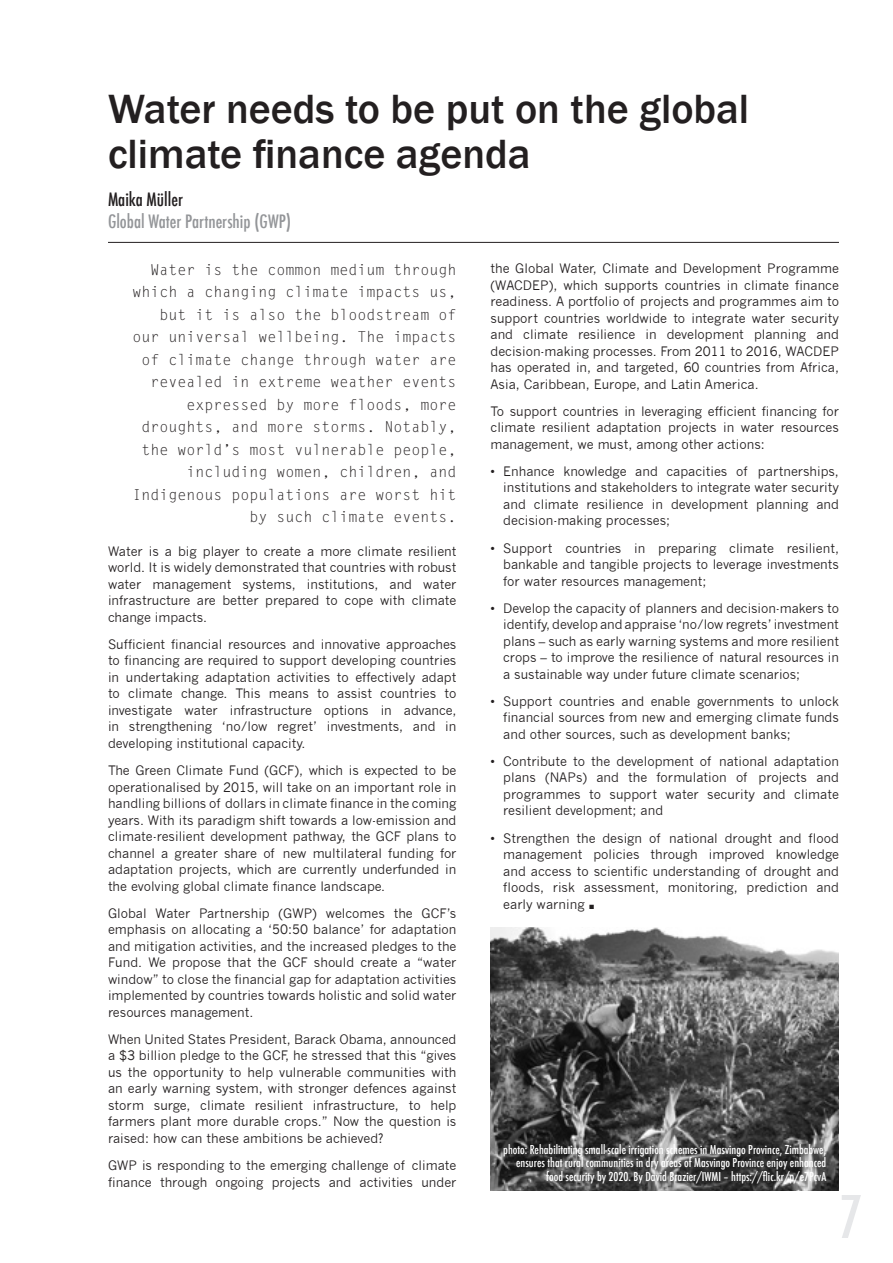
<style>
.page{position:relative;width:893px;height:1263px;background:#fff}
.page>*{position:absolute;margin:0;border:0;box-sizing:border-box;transform-origin:0 0}
.t1{font:500 condensed 57px "Futura";color:#e6e7e9}
.Body_text{font:45px "News Gothic";color:#231f20}
.HEADING{font:500 42px/45px "Franklin Gothic";color:#231f20}
.AUTHOR_-_company{font:500 condensed 18px "Futura";color:#939598}
.AUTHOR_-_name{font:500 condensed 18px "Futura";color:#231f20}
.INTRO_paragraph{font:15px/22.5px "Letter Gothic Std";color:#231f20;text-align:right}
.Body_text-2{font:12.75px/16.5px "News Gothic";color:#231f20;text-align:justify}
.PHOTO_CAPTION_white{font:500 condensed 12px/13.5px "Futura";color:#fff;text-align:right}
</style>
<div class="page">
<hr style="left:108px;top:242px;width:731px;height:1px;background:#231f20">
<img style="left:490px;top:927px;width:349px;height:264px">
<p class="HEADING" style="left:108px;top:87px;width:643px">Water needs to be put on the global climate finance agenda</p>
<p class="AUTHOR_-_name" style="left:108px;top:188px;width:76px">Maika Müller</p>
<p class="AUTHOR_-_company" style="left:108px;top:210px;width:185px">Global Water Partnership (GWP)</p>
<p class="INTRO_paragraph" style="left:132px;top:259px;width:326px">Water is the common medium through which a changing climate impacts us, but it is also the bloodstream of our universal wellbeing. The impacts of climate change through water are revealed in extreme weather events expressed by more floods, more droughts, and more storms. Notably, the world’s most vulnerable people, including women, children, and Indigenous populations are worst hit by such climate events.</p>
<p class="Body_text-2" style="left:108px;top:543px;width:350px">Water is a big player to create a more climate resilient world. It is widely demonstrated that countries with robust water management systems, institutions, and water infrastructure are better prepared to cope with climate change impacts.</p>
<p class="Body_text-2" style="left:108px;top:636px;width:350px">Sufficient financial resources and innovative approaches to financing are required to support developing countries in undertaking adaptation activities to effectively adapt to climate change. This means to assist countries to investigate water infrastructure options in advance, in strengthening ‘no/low regret’ investments, and in developing institutional capacity.</p>
<p class="Body_text-2" style="left:108px;top:762px;width:350px">The Green Climate Fund (GCF), which is expected to be operationalised by 2015, will take on an important role in handling billions of dollars in climate finance in the coming years. With its paradigm shift towards a low-emission and climate-resilient development pathway, the GCF plans to channel a greater share of new multilateral funding for adaptation projects, which are currently underfunded in the evolving global climate finance landscape.</p>
<p class="Body_text-2" style="left:108px;top:905px;width:350px">Global Water Partnership (GWP) welcomes the GCF’s emphasis on allocating a ‘50:50 balance’ for adaptation and mitigation activities, and the increased pledges to the Fund. We propose that the GCF should create a “water window” to close the financial gap for adaptation activities implemented by countries towards holistic and solid water resources management.</p>
<p class="Body_text-2" style="left:108px;top:1031px;width:350px">When United States President, Barack Obama, announced a $3 billion pledge to the GCF, he stressed that this “gives us the opportunity to help vulnerable communities with an early warning system, with stronger defences against storm surge, climate resilient infrastructure, to help farmers plant more durable crops.” Now the question is raised: how can these ambitions be achieved?</p>
<p class="Body_text-2" style="left:108px;top:1157px;width:350px">GWP is responding to the emerging challenge of climate finance through ongoing projects and activities under</p>
<p class="Body_text-2" style="left:490px;top:260px;width:350px">the Global Water, Climate and Development Programme (WACDEP), which supports countries in climate finance readiness. A portfolio of projects and programmes aim to support countries worldwide to integrate water security and climate resilience in development planning and decision-making processes. From 2011 to 2016, WACDEP has operated in, and targeted, 60 countries from Africa, Asia, Caribbean, Europe, and Latin America.</p>
<p class="Body_text-2" style="left:490px;top:403px;width:350px">To support countries in leveraging efficient financing for climate resilient adaptation projects in water resources management, we must, among other actions:</p>
<p class="Body_text-2" style="left:503px;top:463px;width:337px;text-indent:-13px">• Enhance knowledge and capacities of partnerships, institutions and stakeholders to integrate water security and climate resilience in development planning and decision-making processes;</p>
<p class="Body_text-2" style="left:503px;top:540px;width:337px;text-indent:-13px">• Support countries in preparing climate resilient, bankable and tangible projects to leverage investments for water resources management;</p>
<p class="Body_text-2" style="left:503px;top:600px;width:337px;text-indent:-13px">• Develop the capacity of planners and decision-makers to identify, develop and appraise ‘no/low regrets’ investment plans – such as early warning systems and more resilient crops – to improve the resilience of natural resources in a sustainable way under future climate scenarios;</p>
<p class="Body_text-2" style="left:503px;top:693px;width:337px;text-indent:-13px">• Support countries and enable governments to unlock financial sources from new and emerging climate funds and other sources, such as development banks;</p>
<p class="Body_text-2" style="left:503px;top:753px;width:337px;text-indent:-13px">• Contribute to the development of national adaptation plans (NAPs) and the formulation of projects and programmes to support water security and climate resilient development; and</p>
<p class="Body_text-2" style="left:503px;top:830px;width:337px;text-indent:-13px">• Strengthen the design of national drought and flood management policies through improved knowledge and access to scientific understanding of drought and floods, risk assessment, monitoring, prediction and early warning</p>
<p class="Body_text" style="left:585px;top:866px;width:16px">.</p>
<p class="PHOTO_CAPTION_white" style="left:503px;top:1143px;width:324px">photo: Rehabilitating small-scale irrigation schemes in Masvingo Province, Zimbabwe, ensures that rural communities in dry areas of Masvingo Province enjoy enhanced food security by 2020. By David Brazier/IWMI – https://flic.kr/p/e7PcvA</p>
<h1 class="t1" style="left:839px;top:1180px;width:25px">7</h1>
</div>
